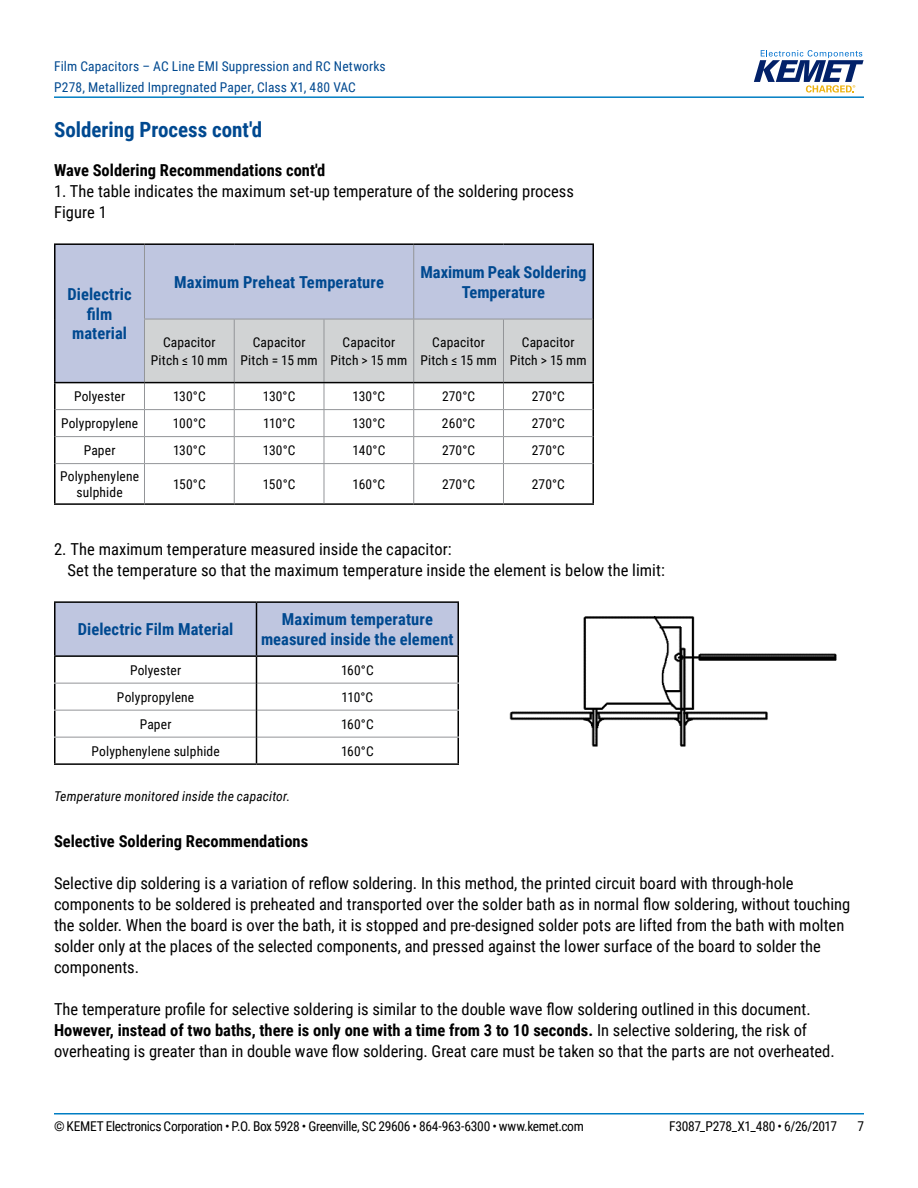
<style>
.page{position:relative;width:918px;height:1188px;background:#fff}
.page>*{position:absolute;margin:0;border:0;box-sizing:border-box;transform-origin:0 0}
.t1{font:700 21px "Roboto Condensed";color:#004990}
.t2{font:16.5px/21px "Roboto Condensed";color:#000}
.t3{font:700 16.5px/19.8px "Roboto Condensed";letter-spacing:.005em;color:#004990;text-align:center}
.t4{font:700 16.5px "Roboto Condensed";color:#000}
.t5{font:13.5px/18px "Roboto Condensed";letter-spacing:.01em;color:#000;text-align:center}
.t6{font:13.5px "Roboto Condensed";letter-spacing:-.025em;color:#000}
.t7{font:13.5px/21px "Roboto Condensed";letter-spacing:.015em;color:#004990}
.t8{font:italic 13.5px "Roboto Condensed";letter-spacing:.01em;color:#000}
.s1{font-weight:700}
</style>
<div class="page">
<hr style="left:54px;top:1113px;width:810px;height:2px;background:#007dc3">
<hr style="left:54px;top:96px;width:810px;height:2px;background:#007dc3">
<svg style="left:754px;top:50px;width:110px;height:43px"></svg>
<div style="left:56px;top:245px;width:536px;height:137px;background:#bfc6e0"></div>
<hr style="left:54px;top:243px;width:90px;height:2px;background:#000">
<hr style="left:54px;top:245px;width:2px;height:74px;background:#000">
<hr style="left:144px;top:243px;width:90px;height:2px;background:#000">
<hr style="left:234px;top:243px;width:90px;height:2px;background:#000">
<hr style="left:324px;top:243px;width:90px;height:2px;background:#000">
<hr style="left:414px;top:243px;width:89px;height:2px;background:#000">
<hr style="left:503px;top:243px;width:91px;height:2px;background:#000">
<hr style="left:592px;top:245px;width:2px;height:74px;background:#000">
<hr style="left:54px;top:319px;width:2px;height:63px;background:#000">
<hr style="left:592px;top:319px;width:2px;height:63px;background:#000">
<hr style="left:54px;top:383px;width:2px;height:27px;background:#000">
<hr style="left:592px;top:383px;width:2px;height:27px;background:#000">
<hr style="left:54px;top:410px;width:2px;height:27px;background:#000">
<hr style="left:592px;top:410px;width:2px;height:27px;background:#000">
<hr style="left:54px;top:437px;width:2px;height:27px;background:#000">
<hr style="left:592px;top:437px;width:2px;height:27px;background:#000">
<hr style="left:54px;top:464px;width:2px;height:39px;background:#000">
<hr style="left:592px;top:464px;width:2px;height:39px;background:#000">
<hr style="left:54px;top:503px;width:90px;height:2px;background:#000">
<hr style="left:144px;top:503px;width:90px;height:2px;background:#000">
<hr style="left:234px;top:503px;width:90px;height:2px;background:#000">
<hr style="left:324px;top:503px;width:90px;height:2px;background:#000">
<hr style="left:414px;top:503px;width:89px;height:2px;background:#000">
<hr style="left:503px;top:503px;width:91px;height:2px;background:#000">
<hr style="left:144px;top:245px;width:1px;height:74px;background:#939598">
<hr style="left:413px;top:245px;width:1px;height:74px;background:#939598">
<hr style="left:56px;top:409px;width:88px;height:1px;background:#939598">
<hr style="left:56px;top:436px;width:88px;height:1px;background:#939598">
<svg style="left:144px;top:319px;width:449px;height:144px"></svg>
<hr style="left:56px;top:463px;width:88px;height:1px;background:#939598">
<hr style="left:144px;top:463px;width:90px;height:1px;background:#939598">
<hr style="left:144px;top:464px;width:1px;height:39px;background:#939598">
<hr style="left:234px;top:463px;width:90px;height:1px;background:#939598">
<hr style="left:234px;top:464px;width:1px;height:39px;background:#939598">
<hr style="left:324px;top:463px;width:90px;height:1px;background:#939598">
<hr style="left:324px;top:464px;width:1px;height:39px;background:#939598">
<hr style="left:414px;top:463px;width:89px;height:1px;background:#939598">
<hr style="left:413px;top:464px;width:1px;height:39px;background:#939598">
<hr style="left:503px;top:463px;width:89px;height:1px;background:#939598">
<hr style="left:503px;top:464px;width:1px;height:39px;background:#939598">
<hr style="left:54px;top:382px;width:90px;height:1px;background:#000">
<hr style="left:144px;top:382px;width:90px;height:1px;background:#000">
<hr style="left:234px;top:382px;width:90px;height:1px;background:#000">
<hr style="left:324px;top:382px;width:90px;height:1px;background:#000">
<hr style="left:414px;top:382px;width:89px;height:1px;background:#000">
<hr style="left:503px;top:382px;width:91px;height:1px;background:#000">
<hr style="left:54px;top:601px;width:202px;height:2px;background:#000">
<hr style="left:54px;top:603px;width:2px;height:52px;background:#000">
<hr style="left:256px;top:601px;width:203px;height:2px;background:#000">
<hr style="left:54px;top:655px;width:202px;height:2px;background:#000">
<hr style="left:54px;top:657px;width:2px;height:26px;background:#000">
<hr style="left:54px;top:684px;width:2px;height:26px;background:#000">
<hr style="left:54px;top:711px;width:2px;height:26px;background:#000">
<hr style="left:54px;top:738px;width:2px;height:25px;background:#000">
<hr style="left:54px;top:763px;width:202px;height:2px;background:#000">
<hr style="left:256px;top:763px;width:203px;height:2px;background:#000">
<hr style="left:54px;top:683px;width:202px;height:1px;background:#939598">
<hr style="left:54px;top:710px;width:202px;height:1px;background:#939598">
<hr style="left:54px;top:737px;width:202px;height:1px;background:#939598">
<svg style="left:55px;top:602px;width:404px;height:161px"></svg>
<img style="left:509px;top:616px;width:328px;height:131px">
<p class="t7" style="left:54px;top:55px;width:333px">Film Capacitors – AC Line EMI Suppression and RC Networks<br>P278, Metallized Impregnated Paper, Class X1, 480 VAC</p>
<p class="t1" style="left:54px;top:115px;width:210px">Soldering Process cont'd</p>
<p class="t4" style="left:54px;top:159px;width:273px">Wave Soldering Recommendations cont'd</p>
<p class="t2" style="left:54px;top:180px;width:521px">1. The table indicates the maximum set-up temperature of the soldering process<br>Figure 1</p>
<p class="t3" style="left:68px;top:283px;width:66px">Dielectric film material</p>
<p class="t3" style="left:174px;top:271px;width:211px">Maximum Preheat Temperature</p>
<p class="t3" style="left:420px;top:262px;width:167px">Maximum Peak Soldering<br>Temperature</p>
<p class="t5" style="left:151px;top:332px;width:78px">Capacitor<br>Pitch ≤ 10 mm</p>
<p class="t5" style="left:241px;top:332px;width:78px">Capacitor<br>Pitch = 15 mm</p>
<p class="t5" style="left:331px;top:332px;width:78px">Capacitor<br>Pitch &gt; 15 mm</p>
<p class="t5" style="left:420px;top:332px;width:78px">Capacitor<br>Pitch ≤ 15 mm</p>
<p class="t5" style="left:510px;top:332px;width:78px">Capacitor<br>Pitch &gt; 15 mm</p>
<p class="t5" style="left:74px;top:387px;width:53px">Polyester</p>
<p class="t5" style="left:173px;top:387px;width:34px">130°C</p>
<p class="t5" style="left:263px;top:387px;width:34px">130°C</p>
<p class="t5" style="left:353px;top:387px;width:34px">130°C</p>
<p class="t5" style="left:442px;top:387px;width:35px">270°C</p>
<p class="t5" style="left:532px;top:387px;width:35px">270°C</p>
<p class="t5" style="left:61px;top:414px;width:79px">Polypropylene</p>
<p class="t5" style="left:173px;top:414px;width:34px">100°C</p>
<p class="t5" style="left:263px;top:414px;width:33px">110°C</p>
<p class="t5" style="left:353px;top:414px;width:34px">130°C</p>
<p class="t5" style="left:442px;top:414px;width:35px">260°C</p>
<p class="t5" style="left:532px;top:414px;width:35px">270°C</p>
<p class="t5" style="left:84px;top:441px;width:33px">Paper</p>
<p class="t5" style="left:173px;top:441px;width:34px">130°C</p>
<p class="t5" style="left:263px;top:441px;width:34px">130°C</p>
<p class="t5" style="left:352px;top:441px;width:34px">140°C</p>
<p class="t5" style="left:442px;top:441px;width:35px">270°C</p>
<p class="t5" style="left:532px;top:441px;width:35px">270°C</p>
<p class="t5" style="left:60px;top:467px;width:81px;line-height:16.2px">Polyphenylene sulphide</p>
<p class="t5" style="left:173px;top:475px;width:34px">150°C</p>
<p class="t5" style="left:263px;top:475px;width:34px">150°C</p>
<p class="t5" style="left:353px;top:475px;width:34px">160°C</p>
<p class="t5" style="left:442px;top:475px;width:35px">270°C</p>
<p class="t5" style="left:532px;top:475px;width:35px">270°C</p>
<p class="t2" style="left:67px;top:538px;width:599px;text-indent:-13px">2. The maximum temperature measured inside the capacitor:<br>Set the temperature so that the maximum temperature inside the element is below the limit:</p>
<p class="t3" style="left:78px;top:619px;width:157px">Dielectric Film Material</p>
<p class="t3" style="left:261px;top:609px;width:194px">Maximum temperature measured inside the element</p>
<p class="t5" style="left:130px;top:660px;width:53px">Polyester</p>
<p class="t5" style="left:341px;top:660px;width:34px">160°C</p>
<p class="t5" style="left:117px;top:687px;width:79px">Polypropylene</p>
<p class="t5" style="left:341px;top:687px;width:33px">110°C</p>
<p class="t5" style="left:140px;top:714px;width:33px">Paper</p>
<p class="t5" style="left:341px;top:714px;width:34px">160°C</p>
<p class="t5" style="left:91px;top:741px;width:130px">Polyphenylene sulphide</p>
<p class="t5" style="left:341px;top:741px;width:34px">160°C</p>
<p class="t8" style="left:54px;top:787px;width:238px">Temperature monitored inside the capacitor.</p>
<p class="t4" style="left:54px;top:830px;width:256px">Selective Soldering Recommendations</p>
<p class="t2" style="left:54px;top:872px;width:798px">Selective dip soldering is a variation of reflow soldering. In this method, the printed circuit board with through-hole components to be soldered is preheated and transported over the solder bath as in normal flow soldering, without touching the solder. When the board is over the bath, it is stopped and pre-designed solder pots are lifted from the bath with molten solder only at the places of the selected components, and pressed against the lower surface of the board to solder the components.</p>
<p class="t2" style="left:54px;top:998px;width:782px">The temperature profile for selective soldering is similar to the double wave flow soldering outlined in this document.<br><span class="s1">However, instead of two baths, there is only one with a time from 3 to 10 seconds.</span> In selective soldering, the risk of overheating is greater than in double wave flow soldering. Great care must be taken so that the parts are not overheated.</p>
<p class="t6" style="left:54px;top:1116px;width:531px">© KEMET Electronics Corporation • P.O. Box 5928 • Greenville, SC 29606 • 864-963-6300 • www.kemet.com</p>
<p class="t6" style="left:669px;top:1116px;width:169px">F3087_P278_X1_480 • 6/26/2017</p>
<p class="t5" style="left:857px;top:1116px;width:8px">7</p>
</div>
